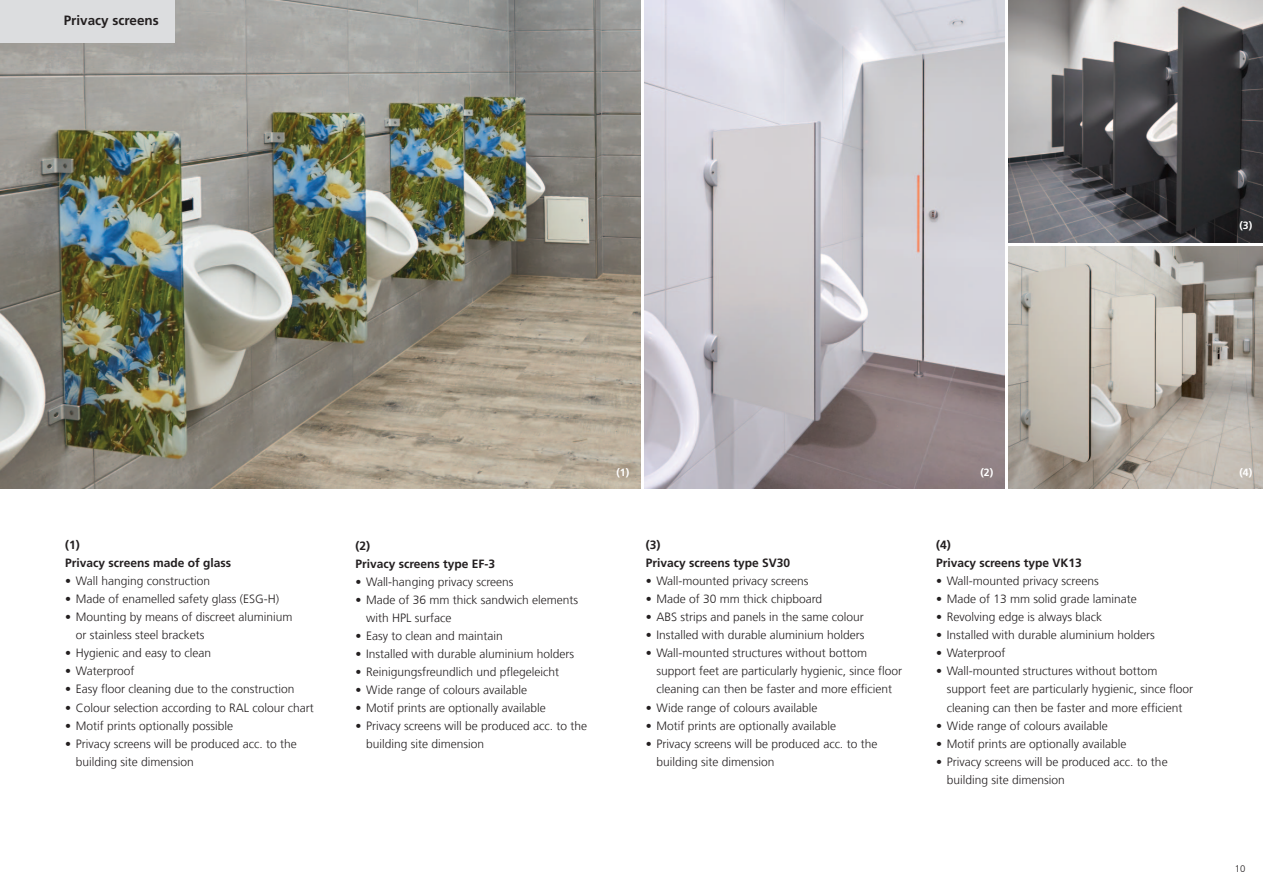
<style>
.page{position:relative;width:1263px;height:893px;background:#fff}
.page>*{position:absolute;margin:0;border:0;box-sizing:border-box;transform-origin:0 0}
.t1{font:700 13.5px "Frutiger LT Com";color:#231f20}
.t2{font:300 12px/18px "Frutiger LT Com";color:#231f20}
.t3{font:700 12px/18px "Frutiger LT Com";color:#231f20}
.t4{font:700 10.5px "Frutiger LT Com";color:#fff}
.t5{font:300 9.6px "Frutiger LT Com";color:#231f20}
</style>
<div class="page">
<img style="left:644px;top:0;width:360px;height:488px">
<img style="left:0;top:0;width:640px;height:488px">
<img style="left:1008px;top:246px;width:255px;height:242px">
<img style="left:1008px;top:0;width:255px;height:242px">
<div style="left:0;top:0;width:175px;height:43px;background:#dcdddf"></div>
<p class="t1" style="left:64px;top:15px;width:97px">Privacy screens</p>
<p class="t4" style="left:1239px;top:221px;width:14px">(3)</p>
<p class="t3" style="left:65px;top:537px;width:167px">(1)<br>Privacy screens made of glass</p>
<p class="t2" style="left:65px;top:573px;width:146px">• Wall hanging construction</p>
<p class="t2" style="left:65px;top:591px;width:215px">• Made of enamelled safety glass (ESG-H)</p>
<p class="t2" style="left:76px;top:609px;width:218px;text-indent:-11px">• Mounting by means of discreet aluminium or stainless steel brackets</p>
<p class="t2" style="left:65px;top:645px;width:147px">• Hygienic and easy to clean</p>
<p class="t2" style="left:65px;top:663px;width:71px">• Waterproof</p>
<p class="t2" style="left:65px;top:681px;width:231px">• Easy floor cleaning due to the construction</p>
<p class="t2" style="left:65px;top:699px;width:250px">• Colour selection according to RAL colour chart</p>
<p class="t2" style="left:65px;top:717px;width:169px">• Motif prints optionally possible</p>
<p class="t2" style="left:76px;top:735px;width:222px;text-indent:-11px">• Privacy screens will be produced acc. to the building site dimension</p>
<p class="t3" style="left:355px;top:537px;width:141px">(2)<br>Privacy screens type EF-3</p>
<p class="t2" style="left:355px;top:573px;width:159px">• Wall-hanging privacy screens</p>
<p class="t2" style="left:366px;top:591px;width:214px;text-indent:-11px">• Made of 36 mm thick sandwich elements with HPL surface</p>
<p class="t2" style="left:355px;top:627px;width:149px">• Easy to clean and maintain</p>
<p class="t2" style="left:355px;top:645px;width:220px">• Installed with durable aluminium holders</p>
<p class="t2" style="left:355px;top:663px;width:205px">• Reinigungsfreundlich und pflegeleicht</p>
<p class="t2" style="left:355px;top:681px;width:173px">• Wide range of colours available</p>
<p class="t2" style="left:355px;top:699px;width:192px">• Motif prints are optionally available</p>
<p class="t2" style="left:366px;top:717px;width:222px;text-indent:-11px">• Privacy screens will be produced acc. to the building site dimension</p>
<p class="t4" style="left:616px;top:468px;width:14px">(1)</p>
<p class="t4" style="left:980px;top:468px;width:14px">(2)</p>
<p class="t4" style="left:1239px;top:468px;width:14px">(4)</p>
<p class="t3" style="left:646px;top:537px;width:146px">(3)<br>Privacy screens type SV30</p>
<p class="t2" style="left:646px;top:573px;width:164px">• Wall-mounted privacy screens</p>
<p class="t2" style="left:646px;top:591px;width:178px">• Made of 30 mm thick chipboard</p>
<p class="t2" style="left:646px;top:609px;width:220px">• ABS strips and panels in the same colour</p>
<p class="t2" style="left:646px;top:627px;width:220px">• Installed with durable aluminium holders</p>
<p class="t2" style="left:656px;top:645px;width:247px;text-indent:-11px">• Wall-mounted structures without bottom support feet are particularly hygienic, since floor cleaning can then be faster and more efficient</p>
<p class="t2" style="left:646px;top:699px;width:173px">• Wide range of colours available</p>
<p class="t2" style="left:646px;top:717px;width:192px">• Motif prints are optionally available</p>
<p class="t2" style="left:656px;top:735px;width:222px;text-indent:-11px">• Privacy screens will be produced acc. to the building site dimension</p>
<p class="t3" style="left:936px;top:537px;width:147px">(4)<br>Privacy screens type VK13</p>
<p class="t2" style="left:936px;top:573px;width:164px">• Wall-mounted privacy screens</p>
<p class="t2" style="left:936px;top:591px;width:202px">• Made of 13 mm solid grade laminate</p>
<p class="t2" style="left:936px;top:609px;width:167px">• Revolving edge is always black</p>
<p class="t2" style="left:936px;top:627px;width:220px">• Installed with durable aluminium holders</p>
<p class="t2" style="left:936px;top:645px;width:71px">• Waterproof</p>
<p class="t2" style="left:947px;top:663px;width:248px;text-indent:-11px">• Wall-mounted structures without bottom support feet are particularly hygienic, since floor cleaning can then be faster and more efficient</p>
<p class="t2" style="left:936px;top:717px;width:173px">• Wide range of colours available</p>
<p class="t2" style="left:936px;top:735px;width:192px">• Motif prints are optionally available</p>
<p class="t2" style="left:947px;top:753px;width:222px;text-indent:-11px">• Privacy screens will be produced acc. to the building site dimension</p>
<p class="t5" style="left:1235px;top:864px;width:12px">10</p>
</div>
